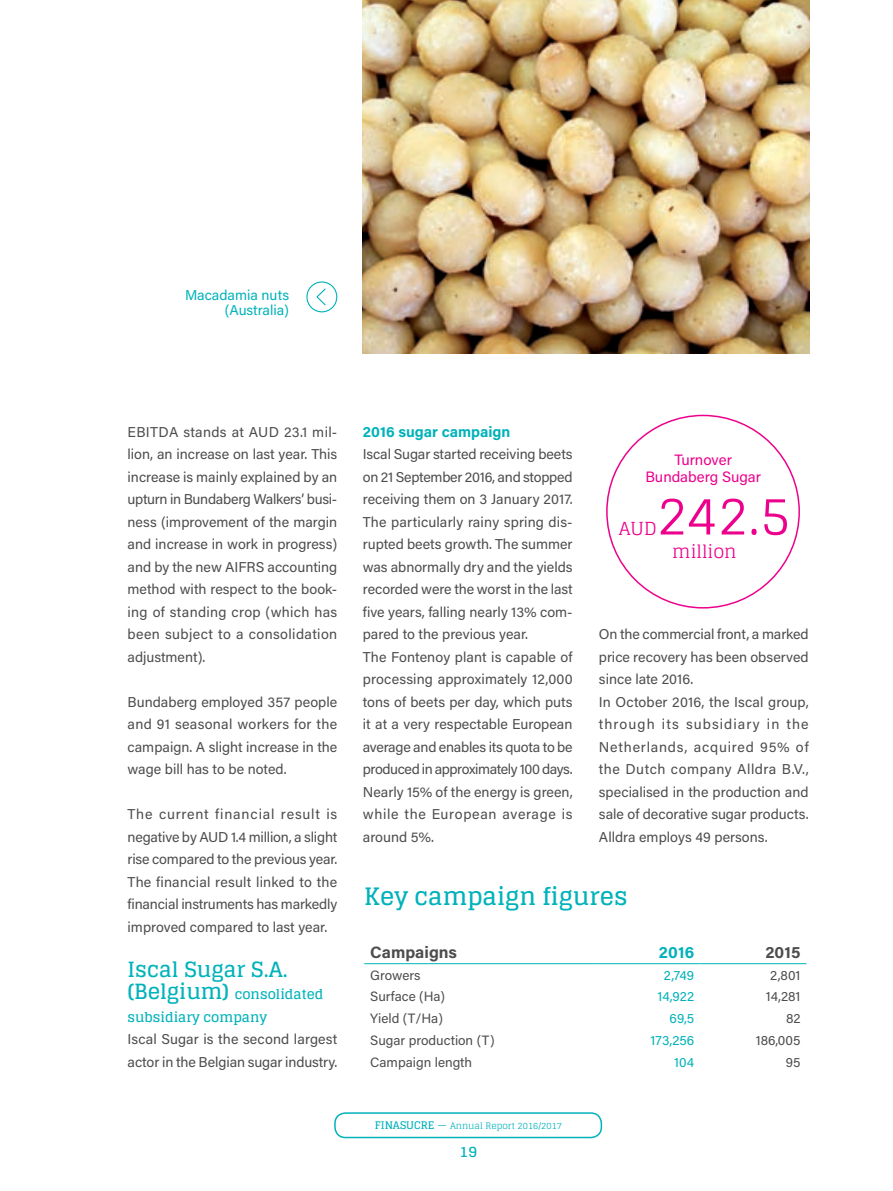
<style>
.page{position:relative;width:893px;height:1191px;background:#fff}
.page>*{position:absolute;margin:0;border:0;box-sizing:border-box;transform-origin:0 0}
.t1{font:52.5px "Glegoo";color:#ec008c}
.t2{font:700 24px "Glegoo";color:#00b2ba}
.t3{font:700 21px "Glegoo";color:#00b2ba}
.t4{font:18px "Glegoo";color:#ec008c}
.t5{font:700 16.5px "Acumin Pro";color:#4d4d4f}
.t6{font:700 16.5px "Acumin Pro";color:#00b2ba}
.t7{font:15px/16.5px "Acumin Pro";color:#ec008c;text-align:center}
.t8{font:700 15px "Acumin Pro";color:#00b2ba}
.t9{font:700 15px "Glegoo";color:#00b2ba}
.t10{font:14.25px/22.5px "Acumin Pro";color:#4d4d4f;text-align:justify}
.t11{font:14.25px/15px "Acumin Pro";letter-spacing:-.005em;color:#00b2ba;text-align:right}
.t12{font:13.5px "Acumin Pro";color:#4d4d4f}
.t13{font:700 13.5px/22.5px "Glegoo";color:#00b2ba}
.t14{font:13.5px "Acumin Pro";letter-spacing:.005em;color:#00b2ba}
.t15{font:9px "Glegoo";color:#00b2ba}
.s1{font-size:21px}
.s2{font-weight:700;font-size:10.5px}
.s3{font-size:10.5px}
</style>
<div class="page">
<div style="left:334px;top:1112px;width:268px;height:26px;border:2px solid #00b2ba;border-radius:10px"></div>
<hr style="left:364px;top:963px;width:230px;height:1px;background:#00b2ba">
<hr style="left:594px;top:963px;width:106px;height:1px;background:#00b2ba">
<hr style="left:700px;top:963px;width:106px;height:1px;background:#00b2ba">
<img style="left:363px;top:0;width:446px;height:353px">
<svg style="left:316px;top:288px;width:10px;height:18px"></svg>
<div style="left:306px;top:281px;width:31px;height:31px;border:1px solid #00b2ba;border-radius:50%"></div>
<p class="t11" style="left:185px;top:287px;width:105px">Macadamia nuts (Australia)</p>
<p class="t10" style="left:128px;top:420px;width:211px">EBITDA stands at AUD 23.1 mil&shy;lion, an increase on last year. This increase is mainly explained by an upturn in Bundaberg Walkers’ busi&shy;ness (improvement of the margin and increase in work in progress) and by the new AIFRS accounting method with respect to the book&shy;ing of standing crop (which has been subject to a consolidation adjustment).</p>
<p class="t10" style="left:128px;top:690px;width:211px">Bundaberg employed 357 people and 91 seasonal workers for the campaign. A slight increase in the wage bill has to be noted.</p>
<p class="t10" style="left:128px;top:802px;width:211px">The current financial result is negative by AUD 1.4 million, a slight rise compared to the previous year.<br>The financial result linked to the financial instruments has markedly improved compared to last year.</p>
<h3 class="t3" style="left:128px;top:957px;width:162px">Iscal Sugar S.A.</h3>
<p class="t13" style="left:128px;top:983px;width:197px"><span class="s1">(Belgium)</span> consolidated subsidiary company</p>
<p class="t10" style="left:128px;top:1027px;width:211px">Iscal Sugar is the second largest actor in the Belgian sugar industry.</p>
<p class="t8" style="left:363px;top:421px;width:149px">2016 sugar campaign</p>
<p class="t10" style="left:363px;top:442px;width:211px;text-align:left">Iscal Sugar started receiving beets on 21 September 2016, and stopped receiving them on 3 January 2017.<br>The particularly rainy spring dis&shy;rupted beets growth. The summer was abnormally dry and the yields recorded were the worst in the last five years, falling nearly 13% com&shy;pared to the previous year.<br>The Fontenoy plant is capable of processing approximately 12,000 tons of beets per day, which puts it at a very respectable European average and enables its quota to be produced in approximately 100 days.<br>Nearly 15% of the energy is green, while the European average is around 5%.</p>
<p class="t7" style="left:645px;top:451px;width:117px">Turnover<br>Bundaberg Sugar</p>
<h1 class="t1" style="left:657px;top:485px;width:135px">242.5</h1>
<p class="t4" style="left:672px;top:541px;width:66px">million</p>
<p class="t4" style="left:619px;top:518px;width:39px">AUD</p>
<p class="t10" style="left:599px;top:622px;width:211px;text-align:left">On the commercial front, a marked price recovery has been observed since late 2016.<br>In October 2016, the Iscal group, through its subsidiary in the<br>Netherlands, acquired 95% of the Dutch company Alldra B.V., specialised in the production and sale of decorative sugar products.<br>Alldra employs 49 persons.</p>
<h2 class="t2" style="left:364px;top:882px;width:265px">Key campaign figures</h2>
<p class="t5" style="left:370px;top:940px;width:88px">Campaigns</p>
<p class="t6" style="left:659px;top:940px;width:37px">2016</p>
<p class="t5" style="left:765px;top:940px;width:37px">2015</p>
<p class="t12" style="left:370px;top:965px;width:52px">Growers</p>
<p class="t14" style="left:664px;top:965px;width:32px">2,749</p>
<p class="t12" style="left:770px;top:965px;width:32px">2,801</p>
<p class="t12" style="left:370px;top:987px;width:76px">Surface (Ha)</p>
<p class="t14" style="left:657px;top:987px;width:38px">14,922</p>
<p class="t12" style="left:766px;top:987px;width:36px">14,281</p>
<p class="t12" style="left:370px;top:1009px;width:74px">Yield (T/Ha)</p>
<p class="t14" style="left:670px;top:1009px;width:26px">69,5</p>
<p class="t12" style="left:786px;top:1009px;width:16px">82</p>
<p class="t12" style="left:370px;top:1031px;width:126px">Sugar production (T)</p>
<p class="t14" style="left:650px;top:1031px;width:45px">173,256</p>
<p class="t12" style="left:756px;top:1031px;width:46px">186,005</p>
<p class="t12" style="left:370px;top:1052px;width:103px">Campaign length</p>
<p class="t14" style="left:674px;top:1052px;width:22px">104</p>
<p class="t12" style="left:786px;top:1052px;width:16px">95</p>
<p class="t15" style="left:375px;top:1121px;width:189px"><span class="s2">FINASUCRE</span> <span class="s3">—</span> Annual Report 2016/2017</p>
<p class="t9" style="left:460px;top:1142px;width:19px">19</p>
</div>
